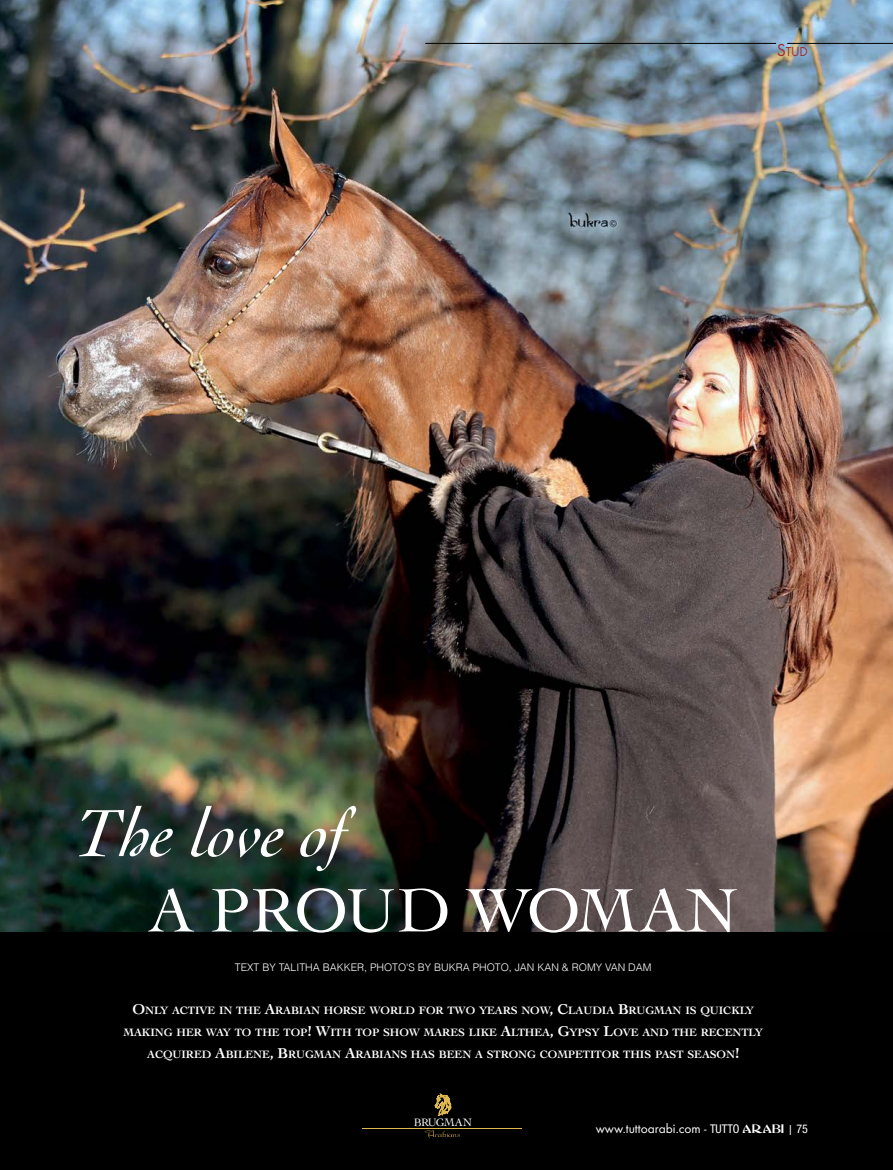
<style>
.page{position:relative;width:893px;height:1170px;background:#fff}
.page>*{position:absolute;margin:0;border:0;box-sizing:border-box;transform-origin:0 0}
.t1{font:italic 70.5px "Cochin";color:#fff}
.t2{font:64.5px "Cochin";color:#fff}
.t3{font:13.5px "Futura T";color:#fff}
.t4{font:13.5px "Futura T";color:#9f2d33}
.t5{font:700 11.25px/21.6px "Cochin";letter-spacing:-.01em;color:#fff;text-align:center}
.t6{font:11.25px "Cochin";letter-spacing:-.06em;color:#fff}
.t7{font:300 10.5px "Helvetica";color:#fff}
.s1{font-size:18px}
.s2{font-size:15px}
.s3{font-family:"Helvetica Neue";font-stretch:condensed;font-size:12px}
.s4{font-family:"Abbess";font-size:12px}
.s5{font-size:12px}
</style>
<div class="page">
<div style="left:0;top:0;width:893px;height:1169px;background:#000"></div>
<svg style="left:435px;top:1093px;width:16px;height:22px"></svg>
<svg style="left:425px;top:1130px;width:35px;height:8px"></svg>
<hr style="left:362px;top:1127px;width:159px;height:1px;background:#dfb84f">
<img style="left:0;top:0;width:893px;height:931px">
<hr style="left:787px;top:43px;width:106px;height:1px;background:#000">
<hr style="left:425px;top:43px;width:351px;height:1px;background:#000">
<p class="t4" style="left:777px;top:44px;width:33px"><span class="s1">S</span>TUD</p>
<h1 class="t1" style="left:75px;top:793px;width:295px">The love of</h1>
<h2 class="t2" style="left:148px;top:873px;width:591px">A PROUD WOMAN</h2>
<p class="t7" style="left:235px;top:958px;width:418px">TEXT BY TALITHA BAKKER, PHOTO'S BY BUKRA PHOTO, JAN KAN &amp; ROMY VAN DAM</p>
<p class="t5" style="left:124px;top:999px;width:641px"><span class="s2">O</span>NLY ACTIVE IN THE <span class="s2">A</span>RABIAN HORSE WORLD FOR TWO YEARS NOW<span class="s2">, C</span>LAUDIA <span class="s2">B</span>RUGMAN IS QUICKLY<br>MAKING HER WAY TO THE TOP<span class="s2">! W</span>ITH TOP SHOW MARES LIKE <span class="s2">A</span>LTHEA<span class="s2">, G</span>YPSY <span class="s2">L</span>OVE AND THE RECENTLY<br>ACQUIRED <span class="s2">A</span>BILENE<span class="s2">, B</span>RUGMAN <span class="s2">A</span>RABIANS HAS BEEN A STRONG COMPETITOR THIS PAST SEASON<span class="s2">!</span></p>
<p class="t6" style="left:414px;top:1114px;width:60px">BRUGMAN</p>
<p class="t3" style="left:596px;top:1120px;width:214px">www.tuttoarabi.com - <span class="s3">TUTTO</span> <span class="s4">ARABI</span> <span class="s5">|</span> <span class="s3">75</span></p>
</div>
